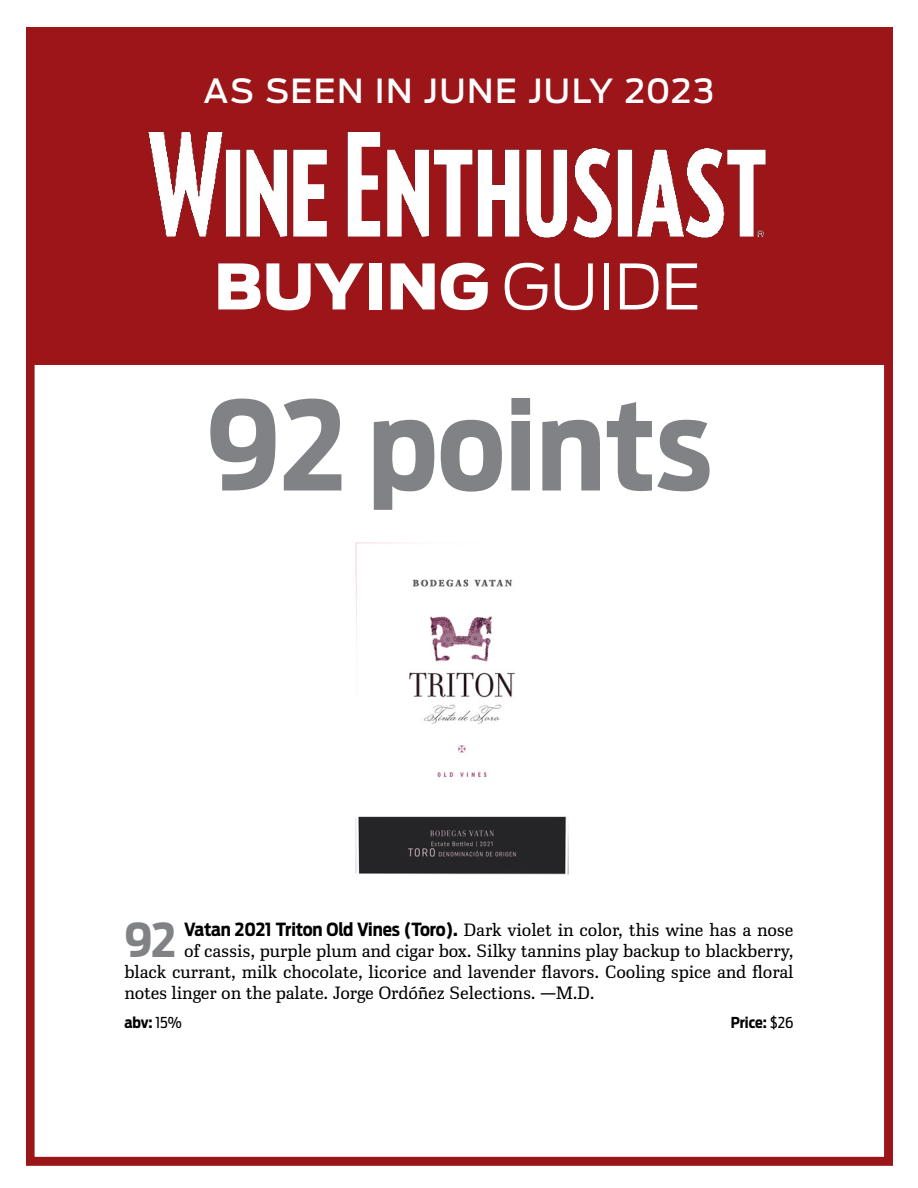
<style>
.page{position:relative;width:918px;height:1188px;background:#fff}
.page>*{position:absolute;margin:0;border:0;box-sizing:border-box;transform-origin:0 0}
.t1{font:700 122.55px "Antenna Cond";color:#808285}
.t2{font:900 62.1px "Antenna";color:#fff}
.t3{font:700 46.35px "Antenna Cond";color:#808285}
.t4{font:500 33px "Antenna";letter-spacing:.045em;color:#fff}
.t5{font:300 18px "Ibis Text";letter-spacing:-.01em;color:#000}
.t6{font:700 15px "Antenna Cond";letter-spacing:-.005em;color:#000}
.s1{font-weight:300}
.s2{font-family:"Antenna Cond";font-weight:700}
.s3{font-weight:400}
</style>
<div class="page">
<div style="left:26px;top:27px;width:867px;height:337px;background:#9c1519"></div>
<div style="left:26px;top:229px;width:867px;height:937px;border:9px solid #9c1519"></div>
<img style="left:141px;top:131px;width:633px;height:108px">
<img style="left:356px;top:542px;width:213px;height:333px">
<h3 class="t4" style="left:203px;top:68px;width:512px">AS SEEN IN JUNE JULY 2023</h3>
<h2 class="t2" style="left:214px;top:242px;width:488px">BUYING <span class="s1">GUIDE</span></h2>
<h1 class="t1" style="left:206px;top:363px;width:507px">92 points</h1>
<h3 class="t3" style="left:124px;top:909px;width:54px">92</h3>
<p class="t5" style="left:184px;top:918px;width:611px"><span class="s2">Vatan 2021 Triton Old Vines (Toro).</span> Dark violet in color, this wine has a nose</p>
<p class="t5" style="left:184px;top:939px;width:611px">of cassis, purple plum and cigar box. Silky tannins play backup to blackberry,</p>
<p class="t5" style="left:124px;top:960px;width:671px">black currant, milk chocolate, licorice and lavender flavors. Cooling spice and floral</p>
<p class="t5" style="left:124px;top:981px;width:472px">notes linger on the palate. Jorge Ordóñez Selections. —M.D.</p>
<p class="t6" style="left:124px;top:1012px;width:59px">abv: <span class="s3">15%</span></p>
<p class="t6" style="left:731px;top:1012px;width:64px">Price: <span class="s3">$26</span></p>
</div>
